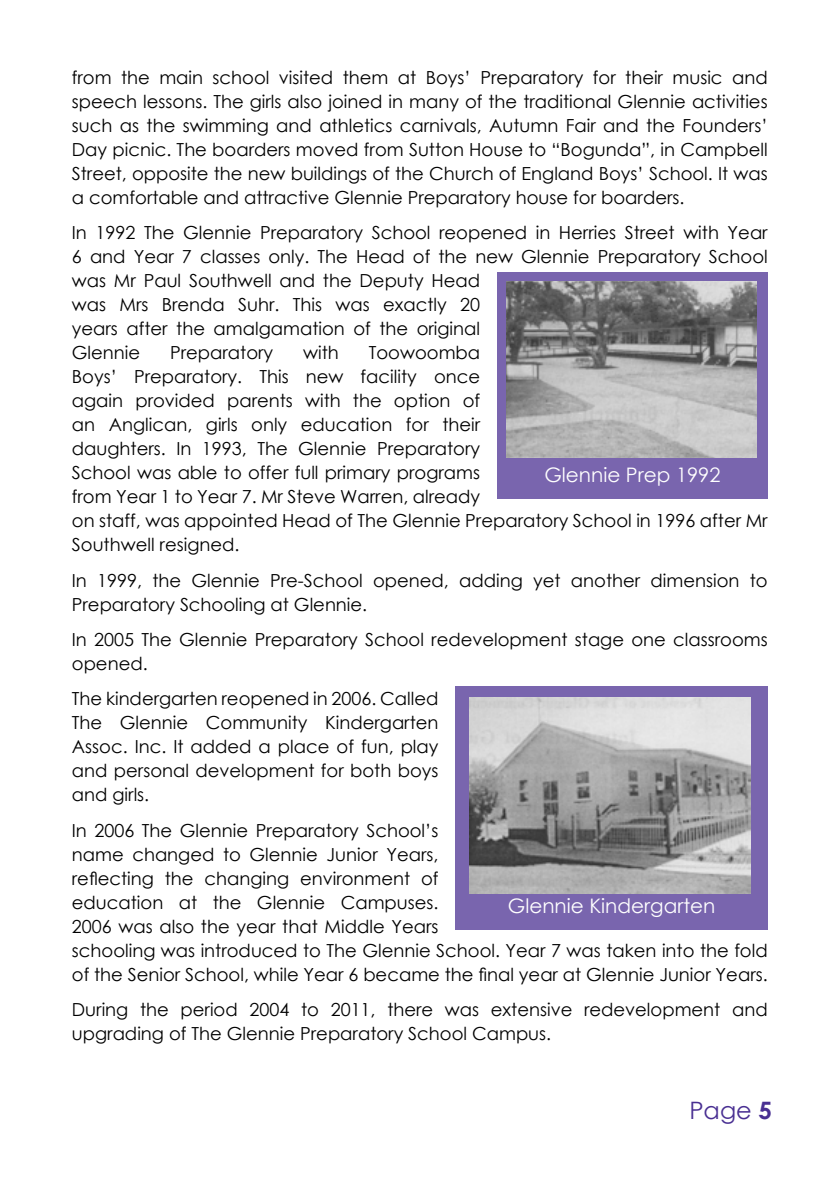
<style>
.page{position:relative;width:840px;height:1191px;background:#fff}
.page>*{position:absolute;margin:0;border:0;box-sizing:border-box;transform-origin:0 0}
.t1{font:24px "Century Gothic";color:#492f92}
.t2{font:20px "Century Gothic";color:#fff}
.t3{font:18px/24px "Century Gothic";color:#000}
.s1{font-weight:700}
</style>
<div class="page">
<div style="left:455px;top:686px;width:312px;height:244px;background:#7965ae"></div>
<img style="left:469px;top:697px;width:280px;height:197px">
<div style="left:497px;top:272px;width:270px;height:227px;background:#7965ae"></div>
<img style="left:506px;top:282px;width:250px;height:176px">
<p class="t3" style="left:72px;top:65px;width:697px;text-align:justify">from the main school visited them at Boys’ Preparatory for their music and speech lessons. The girls also joined in many of the traditional Glennie activities such as the swimming and athletics carnivals, Autumn Fair and the Founders’ Day picnic. The boarders moved from Sutton House to “Bogunda”, in Campbell Street, opposite the new buildings of the Church of England Boys’ School. It was a comfortable and attractive Glennie Preparatory house for boarders.</p>
<p class="t3" style="left:72px;top:220px;width:697px">In 1992 The Glennie Preparatory School reopened in Herries Street with Year 6 and Year 7 classes only. The Head of the new Glennie Preparatory School was Mr Paul Southwell and the Deputy Head<br>was Mrs Brenda Suhr. This was exactly 20<br>years after the amalgamation of the original<br>Glennie</p>
<p class="t3" style="left:170px;top:340px;width:105px">Preparatory</p>
<p class="t3" style="left:303px;top:340px;width:37px">with</p>
<p class="t3" style="left:72px;top:340px;width:697px;text-indent:297px">Toowoomba<br>Boys’ Preparatory. This new facility once<br>again provided parents with the option of<br>an Anglican, girls only education for their<br>daughters. In 1993, The Glennie Preparatory<br>School was able to offer full primary programs<br>from Year 1 to Year 7. Mr Steve Warren, already<br>on staff, was appointed Head of The Glennie Preparatory School in 1996 after Mr Southwell resigned.</p>
<p class="t3" style="left:72px;top:568px;width:697px">In 1999, the Glennie Pre-School opened, adding yet another dimension to<br>Preparatory Schooling at Glennie.</p>
<p class="t3" style="left:72px;top:627px;width:697px">In 2005 The Glennie Preparatory School redevelopment stage one classrooms opened.</p>
<p class="t3" style="left:72px;top:686px;width:368px;text-align:justify">The kindergarten reopened in 2006. Called The Glennie Community Kindergarten Assoc. Inc. It added a place of fun, play and personal development for both boys and girls.</p>
<p class="t3" style="left:72px;top:818px;width:697px">In 2006 The Glennie Preparatory School’s<br>name changed to Glennie Junior Years,<br>reflecting the changing environment of<br>education at the Glennie Campuses.<br>2006 was also the year that Middle Years<br>schooling was introduced to The Glennie School. Year 7 was taken into the fold of the Senior School, while Year 6 became the final year at Glennie Junior Years.</p>
<p class="t3" style="left:72px;top:997px;width:697px">During the period 2004 to 2011, there was extensive redevelopment and upgrading of The Glennie Preparatory School Campus.</p>
<p class="t2" style="left:544px;top:461px;width:177px">Glennie Prep 1992</p>
<p class="t2" style="left:507px;top:892px;width:209px">Glennie Kindergarten</p>
<h1 class="t1" style="left:689px;top:1093px;width:84px">Page <span class="s1">5</span></h1>
</div>
